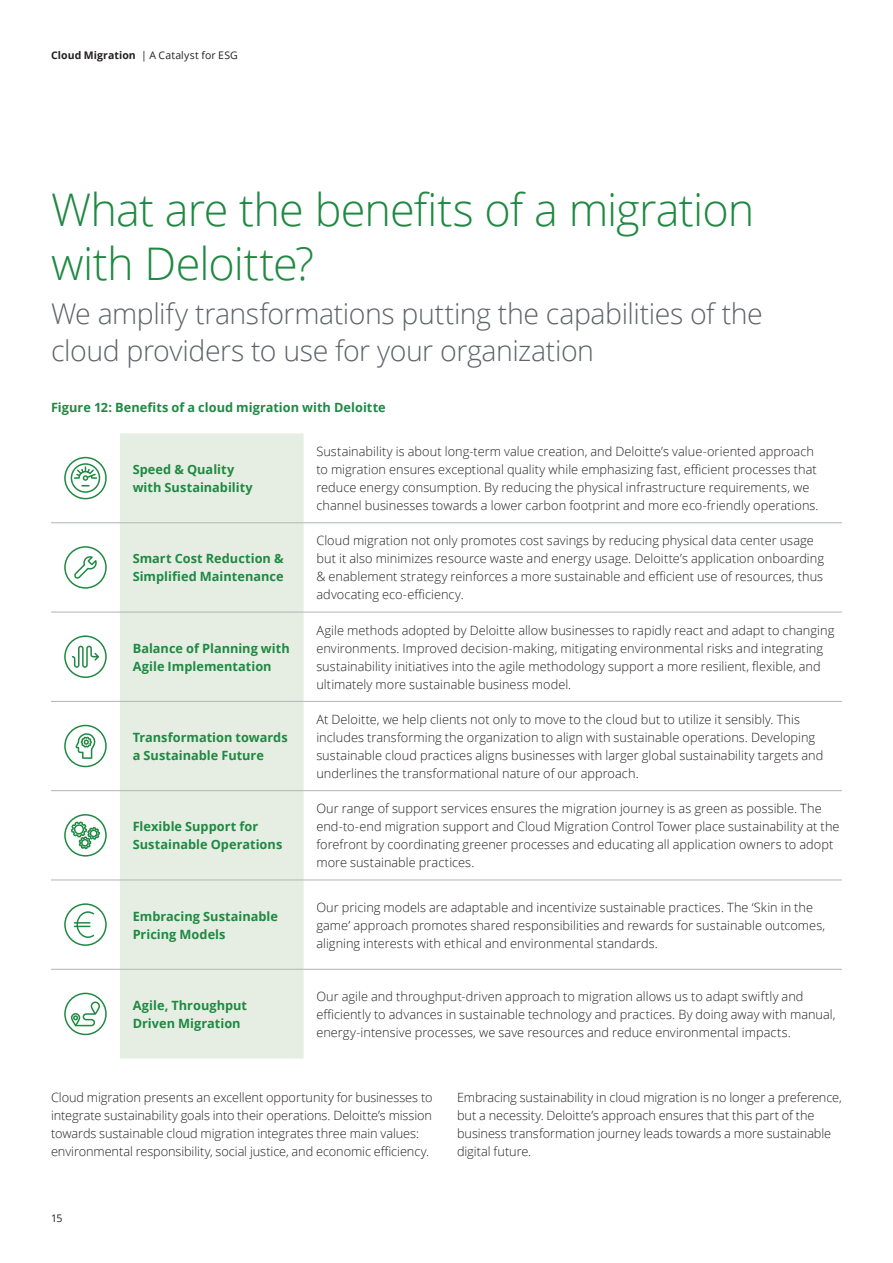
<style>
.page{position:relative;width:893px;height:1263px;background:#fff}
.page>*{position:absolute;margin:0;border:0;box-sizing:border-box;transform-origin:0 0}
.Story_heading_light__30_36pt{font:300 45px/54px "Open Sans";letter-spacing:-.02em;color:#1f8942}
.Introduction__14_18pt{font:300 28.5px/37.5px "Open Sans";letter-spacing:-.015em;color:#5f6369}
.Body_copy__8_5_12pt{font:300 12.75px/18px "Open Sans";color:#231f20}
.Body_copy__8_5_12pt-2{font:700 12.75px/18px "Open Sans";color:#1f8942}
.Subhead_A__8_5_12pt{font:700 12.75px "Open Sans";letter-spacing:.005em;color:#1f8942}
.t1{font:10.5px "Open Sans";letter-spacing:.02em;color:#231f20}
.s1{font-weight:700}
</style>
<div class="page">
<div style="left:120px;top:433px;width:184px;height:625px;background:#e6eee3"></div>
<hr style="left:51px;top:522px;width:69px;height:1px;background:#b1b4b5">
<hr style="left:120px;top:522px;width:184px;height:1px;background:#b1b4b5">
<hr style="left:304px;top:522px;width:538px;height:1px;background:#b1b4b5">
<hr style="left:51px;top:612px;width:69px;height:1px;background:#b1b4b5">
<hr style="left:120px;top:612px;width:184px;height:1px;background:#b1b4b5">
<hr style="left:304px;top:612px;width:538px;height:1px;background:#b1b4b5">
<hr style="left:51px;top:701px;width:69px;height:1px;background:#b1b4b5">
<hr style="left:120px;top:701px;width:184px;height:1px;background:#b1b4b5">
<hr style="left:304px;top:701px;width:538px;height:1px;background:#b1b4b5">
<hr style="left:51px;top:790px;width:69px;height:1px;background:#b1b4b5">
<hr style="left:120px;top:790px;width:184px;height:1px;background:#b1b4b5">
<hr style="left:304px;top:790px;width:538px;height:1px;background:#b1b4b5">
<hr style="left:51px;top:879px;width:69px;height:1px;background:#b1b4b5">
<hr style="left:120px;top:879px;width:184px;height:1px;background:#b1b4b5">
<hr style="left:304px;top:879px;width:538px;height:1px;background:#b1b4b5">
<hr style="left:51px;top:969px;width:69px;height:1px;background:#b1b4b5">
<hr style="left:120px;top:969px;width:184px;height:1px;background:#b1b4b5">
<hr style="left:304px;top:969px;width:538px;height:1px;background:#b1b4b5">
<svg style="left:64px;top:457px;width:43px;height:42px"></svg>
<svg style="left:64px;top:546px;width:43px;height:43px"></svg>
<svg style="left:64px;top:635px;width:43px;height:43px"></svg>
<svg style="left:64px;top:725px;width:43px;height:42px"></svg>
<svg style="left:64px;top:814px;width:43px;height:42px"></svg>
<svg style="left:64px;top:903px;width:43px;height:43px"></svg>
<svg style="left:64px;top:993px;width:43px;height:42px"></svg>
<p class="t1" style="left:51px;top:48px;width:188px"><span class="s1">Cloud Migration</span> | A Catalyst for ESG</p>
<p class="Story_heading_light__30_36pt" style="left:51px;top:181px;width:705px">What are the benefits of a migration with Deloitte?</p>
<p class="Introduction__14_18pt" style="left:51px;top:294px;width:713px">We amplify transformations putting the capabilities of the cloud providers to use for your organization</p>
<p class="Subhead_A__8_5_12pt" style="left:51px;top:399px;width:336px">Figure 12: Benefits of a cloud migration with Deloitte</p>
<p class="Body_copy__8_5_12pt-2" style="left:133px;top:460px;width:122px">Speed &amp; Quality with Sustainability</p>
<p class="Body_copy__8_5_12pt-2" style="left:133px;top:549px;width:152px">Smart Cost Reduction &amp;<br>Simplified Maintenance</p>
<p class="Body_copy__8_5_12pt-2" style="left:133px;top:639px;width:159px">Balance of Planning with<br>Agile Implementation</p>
<p class="Body_copy__8_5_12pt-2" style="left:133px;top:728px;width:157px">Transformation towards a Sustainable Future</p>
<p class="Body_copy__8_5_12pt-2" style="left:133px;top:817px;width:151px">Flexible Support for<br>Sustainable Operations</p>
<p class="Body_copy__8_5_12pt" style="left:316px;top:442px;width:504px">Sustainability is about long-term value creation, and Deloitte’s value-oriented approach to migration ensures exceptional quality while emphasizing fast, efficient processes that reduce energy consumption. By reducing the physical infrastructure requirements, we channel businesses towards a lower carbon footprint and more eco-friendly operations.</p>
<p class="Body_copy__8_5_12pt" style="left:316px;top:531px;width:509px">Cloud migration not only promotes cost savings by reducing physical data center usage but it also minimizes resource waste and energy usage. Deloitte’s application onboarding &amp; enablement strategy reinforces a more sustainable and efficient use of resources, thus advocating eco-efficiency.</p>
<p class="Body_copy__8_5_12pt" style="left:316px;top:621px;width:519px">Agile methods adopted by Deloitte allow businesses to rapidly react and adapt to changing environments. Improved decision-making, mitigating environmental risks and integrating sustainability initiatives into the agile methodology support a more resilient, flexible, and ultimately more sustainable business model.</p>
<p class="Body_copy__8_5_12pt" style="left:316px;top:710px;width:509px">At Deloitte, we help clients not only to move to the cloud but to utilize it sensibly. This includes transforming the organization to align with sustainable operations. Developing sustainable cloud practices aligns businesses with larger global sustainability targets and underlines the transformational nature of our approach.</p>
<p class="Body_copy__8_5_12pt" style="left:316px;top:799px;width:525px">Our range of support services ensures the migration journey is as green as possible. The end-to-end migration support and Cloud Migration Control Tower place sustainability at the forefront by coordinating greener processes and educating all application owners to adopt more sustainable practices.</p>
<p class="Body_copy__8_5_12pt-2" style="left:133px;top:906px;width:147px">Embracing Sustainable<br>Pricing Models</p>
<p class="Body_copy__8_5_12pt" style="left:316px;top:897px;width:510px">Our pricing models are adaptable and incentivize sustainable practices. The ‘Skin in the game’ approach promotes shared responsibilities and rewards for sustainable outcomes, aligning interests with ethical and environmental standards.</p>
<p class="Body_copy__8_5_12pt-2" style="left:133px;top:996px;width:116px">Agile, Throughput<br>Driven Migration</p>
<p class="Body_copy__8_5_12pt" style="left:316px;top:987px;width:521px">Our agile and throughput-driven approach to migration allows us to adapt swiftly and efficiently to advances in sustainable technology and practices. By doing away with manual, energy-intensive processes, we save resources and reduce environmental impacts.</p>
<p class="Body_copy__8_5_12pt" style="left:51px;top:1088px;width:383px">Cloud migration presents an excellent opportunity for businesses to integrate sustainability goals into their operations. Deloitte’s mission towards sustainable cloud migration integrates three main values: environmental responsibility, social justice, and economic efficiency.</p>
<p class="Body_copy__8_5_12pt" style="left:457px;top:1088px;width:386px">Embracing sustainability in cloud migration is no longer a preference, but a necessity. Deloitte’s approach ensures that this part of the business transformation journey leads towards a more sustainable digital future.</p>
<p class="t1" style="left:51px;top:1211px;width:13px">15</p>
</div>
